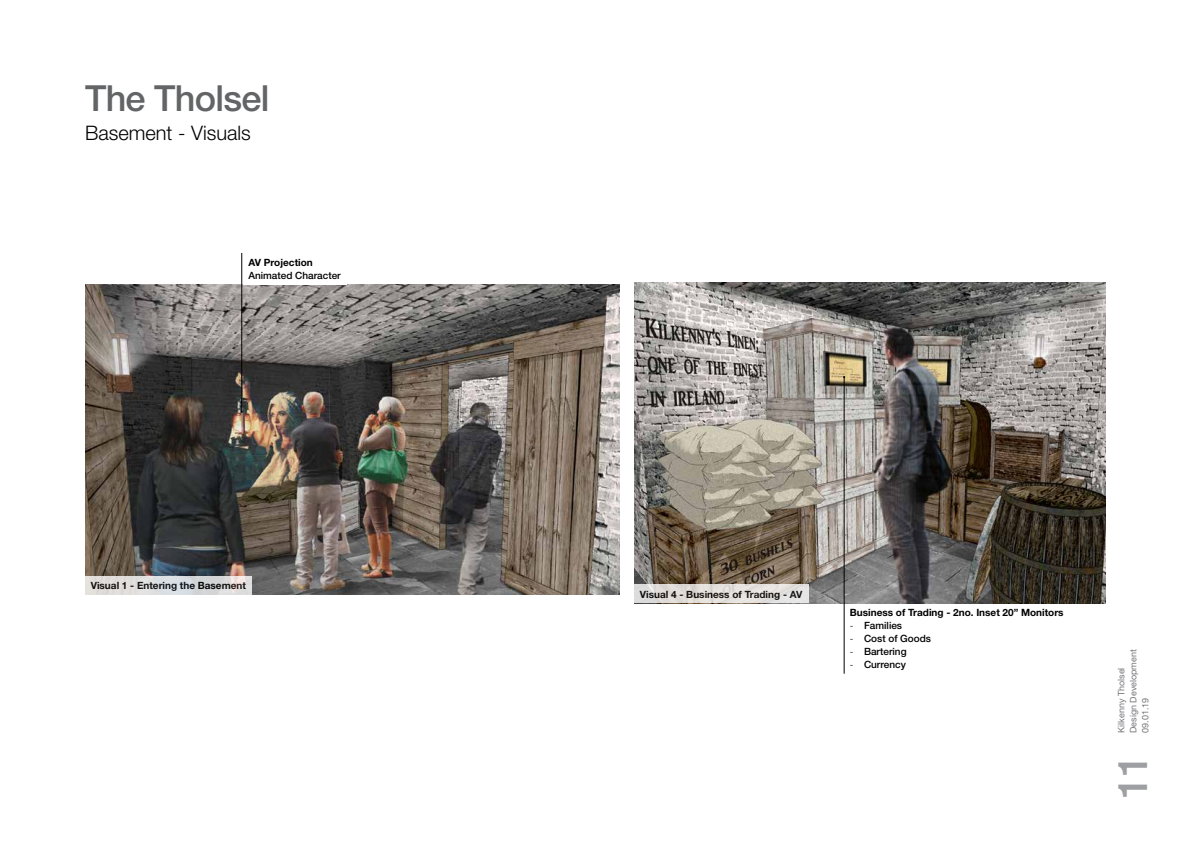
<style>
.page{position:relative;width:1191px;height:842px;background:#fff}
.page>*{position:absolute;margin:0;border:0;box-sizing:border-box;transform-origin:0 0}
.t1{font:500 41px "Helvetica Neue LT Std";color:#9d9fa2}
.t2{font:500 36px "Helvetica Neue LT Std";letter-spacing:-.02em;color:#636466}
.t3{font:300 20px "Helvetica Neue LT Std";color:#000}
.t4{font:700 10px "Helvetica Neue LT Std";color:#000}
.t5{font:500 10px "Helvetica Neue LT Std";color:#000}
.t6{font:9px/12px "Helvetica Neue LT Std";color:#76777a}
.s1{font-weight:300}
</style>
<div class="page">
<img style="left:85px;top:284px;width:535px;height:311px">
<svg style="left:85px;top:576px;width:167px;height:19px;background:#ddd"></svg>
<hr style="left:241px;top:253px;width:1px;height:159px;background:#000">
<img style="left:634px;top:282px;width:472px;height:321px">
<div style="left:634px;top:585px;width:174px;height:18px;background:linear-gradient(to right,#dddad6,#e7e5e2)"></div>
<hr style="left:844px;top:377px;width:1px;height:297px;background:#000">
<h2 class="t2" style="left:85px;top:76px;width:186px">The Tholsel</h2>
<h3 class="t3" style="left:85px;top:121px;width:167px">Basement - Visuals</h3>
<p class="t4" style="left:248px;top:256px;width:66px">AV Projection</p>
<p class="t5" style="left:248px;top:269px;width:94px">Animated Character</p>
<p class="t4" style="left:91px;top:579px;width:157px">Visual 1 - Entering the Basement</p>
<p class="t4" style="left:640px;top:588px;width:164px">Visual 4 - Business of Trading - AV</p>
<p class="t4" style="left:850px;top:606px;width:215px">Business of Trading - 2no. Inset 20” Monitors</p>
<p class="t5" style="left:850px;top:619px;width:54px"><span class="s1">-</span> Families</p>
<p class="t5" style="left:850px;top:632px;width:83px"><span class="s1">-</span> Cost of Goods</p>
<p class="t5" style="left:850px;top:645px;width:58px"><span class="s1">-</span> Bartering</p>
<p class="t5" style="left:850px;top:658px;width:58px"><span class="s1">-</span> Currency</p>
<p class="t6" style="left:1115px;top:733px;width:85px;rotate:-90deg">Kilkenny Tholsel<br>Design Development<br>09.01.19</p>
<h1 class="t1" style="left:1108px;top:799px;width:46px;rotate:-90deg">11</h1>
</div>
